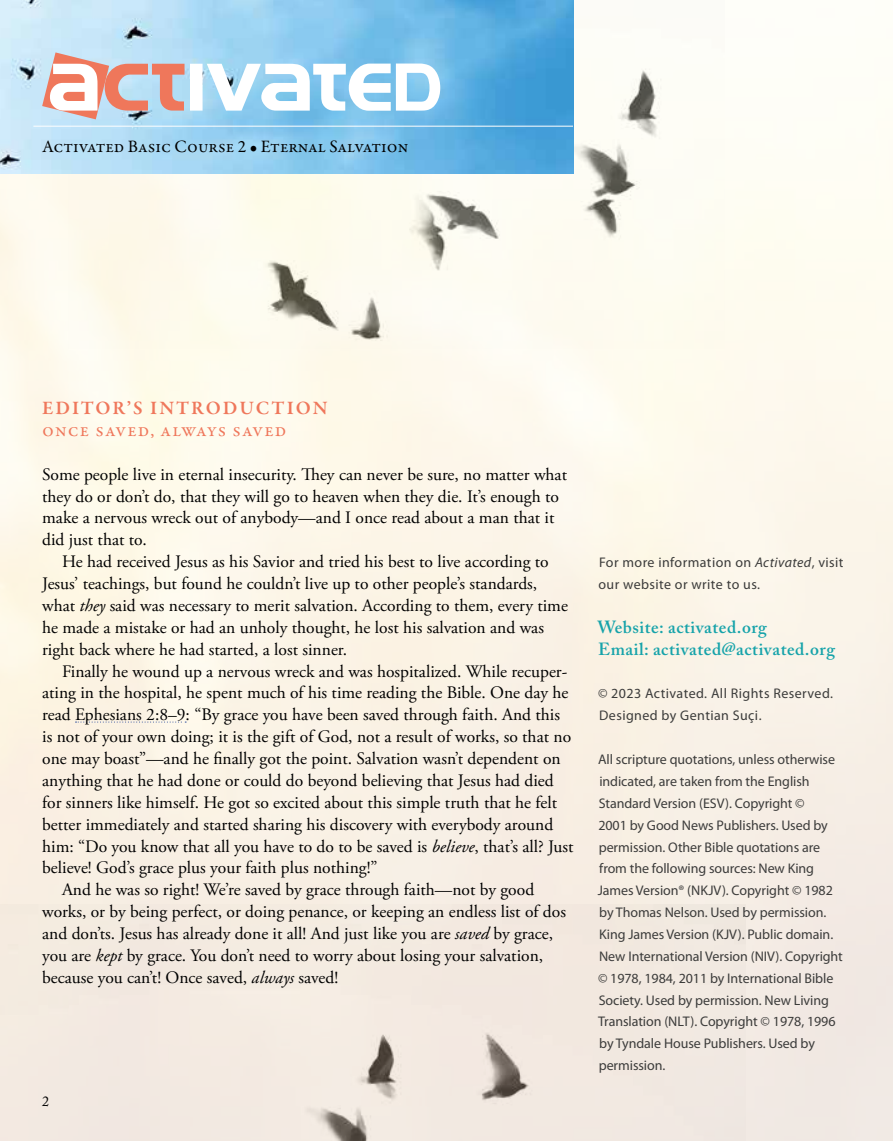
<style>
.page{position:relative;width:893px;height:1141px;background:#fff}
.page>*{position:absolute;margin:0;border:0;box-sizing:border-box;transform-origin:0 0}
.t1{font:19.25px "Garamond Premr Pro";letter-spacing:.055em;color:#ef775b}
.t2{font:600 19.25px "Garamond Premr Pro";letter-spacing:.1em;color:#ef775b}
.t3{font:17.5px/21.9px "Adobe Garamond Pro";color:#000}
.t4{font:600 17.5px/21.9px "Adobe Caslon Pro";letter-spacing:.03em;color:#16a3aa}
.t5{font:17.5px "Garamond Premr Pro";color:#000}
.t6{font:14px/21.9px "Myriad Pro";letter-spacing:-.005em;color:#3c3c3b}
.t7{font:14px/21.9px "Myriad Pro";letter-spacing:.03em;color:#3c3c3b}
.t8{font:14px "Adobe Caslon Pro";color:#000}
.s1{font-style:italic}
</style>
<div class="page">
<img style="left:0;top:0;width:893px;height:1141px">
<img style="left:0;top:0;width:573px;height:173px">
<hr style="left:33px;top:126px;width:540px;height:1px;background:#fff">
<svg style="left:42px;top:52px;width:398px;height:67px"></svg>
<svg style="left:76px;top:722px;width:110px;height:1px"></svg>
<p class="t5" style="left:42px;top:135px;width:368px">Activated Basic Course 2 • Eternal Salvation</p>
<p class="t2" style="left:42px;top:396px;width:287px">EDITOR’S INTRODUCTION</p>
<p class="t1" style="left:42px;top:418px;width:246px">once saved, always saved</p>
<p class="t3" style="left:42px;top:464px;width:526px">Some people live in eternal insecurity. They can never be sure, no matter what they do or don’t do, that they will go to heaven when they die. It’s enough to make a nervous wreck out of anybody—and I once read about a man that it did just that to.</p>
<p class="t3" style="left:42px;top:551px;width:527px;text-indent:20px">He had received Jesus as his Savior and tried his best to live according to Jesus’ teachings, but found he couldn’t live up to other people’s standards, what <span class="s1">they</span> said was necessary to merit salvation. According to them, every time he made a mistake or had an unholy thought, he lost his salvation and was right back where he had started, a lost sinner.</p>
<p class="t3" style="left:62px;top:661px;width:507px">Finally he wound up a nervous wreck and was hospitalized. While recuper-</p>
<p class="t3" style="left:42px;top:683px;width:528px">ating in the hospital, he spent much of his time reading the Bible. One day he</p>
<p class="t3" style="left:42px;top:704px;width:519px">read Ephesians 2:8–9: “By grace you have been saved through faith. And this</p>
<p class="t3" style="left:42px;top:726px;width:530px">is not of your own doing; it is the gift of God, not a result of works, so that no</p>
<p class="t3" style="left:42px;top:748px;width:520px">one may boast”—and he finally got the point. Salvation wasn’t dependent on</p>
<p class="t3" style="left:42px;top:770px;width:513px">anything that he had done or could do beyond believing that Jesus had died</p>
<p class="t3" style="left:42px;top:792px;width:517px">for sinners like himself. He got so excited about this simple truth that he felt</p>
<p class="t3" style="left:42px;top:814px;width:513px">better immediately and started sharing his discovery with everybody around</p>
<p class="t3" style="left:42px;top:836px;width:533px">him: “Do you know that all you have to do to be saved is <span class="s1">believe</span>, that’s all? Just</p>
<p class="t3" style="left:42px;top:858px;width:337px">believe! God’s grace plus your faith plus nothing!”</p>
<p class="t3" style="left:62px;top:879px;width:474px">And he was so right! We’re saved by grace through faith—not by good</p>
<p class="t3" style="left:42px;top:901px;width:525px">works, or by being perfect, or doing penance, or keeping an endless list of dos</p>
<p class="t3" style="left:42px;top:923px;width:512px">and don’ts. Jesus has already done it all! And just like you are <span class="s1">saved</span> by grace,</p>
<p class="t3" style="left:42px;top:945px;width:503px">you are <span class="s1">kept</span> by grace. You don’t need to worry about losing your salvation,</p>
<p class="t3" style="left:42px;top:967px;width:298px">because you can’t! Once saved, <span class="s1">always</span> saved!</p>
<p class="t8" style="left:42px;top:1093px;width:8px">2</p>
<p class="t7" style="left:598px;top:551px;width:247px">For more information on <span class="s1">Activated</span>, visit our website or write to us.</p>
<p class="t4" style="left:598px;top:616px;width:239px">Website: activated.org<br>Email: activated@activated.org</p>
<p class="t7" style="left:598px;top:683px;width:237px">© 2023 Activated. All Rights Reserved.<br>Designed by Gentian Suçi.</p>
<p class="t6" style="left:598px;top:748px;width:247px">All scripture quotations, unless otherwise indicated, are taken from the English Standard Version (ESV). Copyright ©<br>2001 by Good News Publishers. Used by permission. Other Bible quotations are from the following sources: New King James Version® (NKJV). Copyright © 1982 by Thomas Nelson. Used by permission.<br>King James Version (KJV). Public domain.<br>New International Version (NIV). Copyright © 1978, 1984, 2011 by International Bible Society. Used by permission. New Living Translation (NLT). Copyright © 1978, 1996 by Tyndale House Publishers. Used by permission.</p>
</div>
